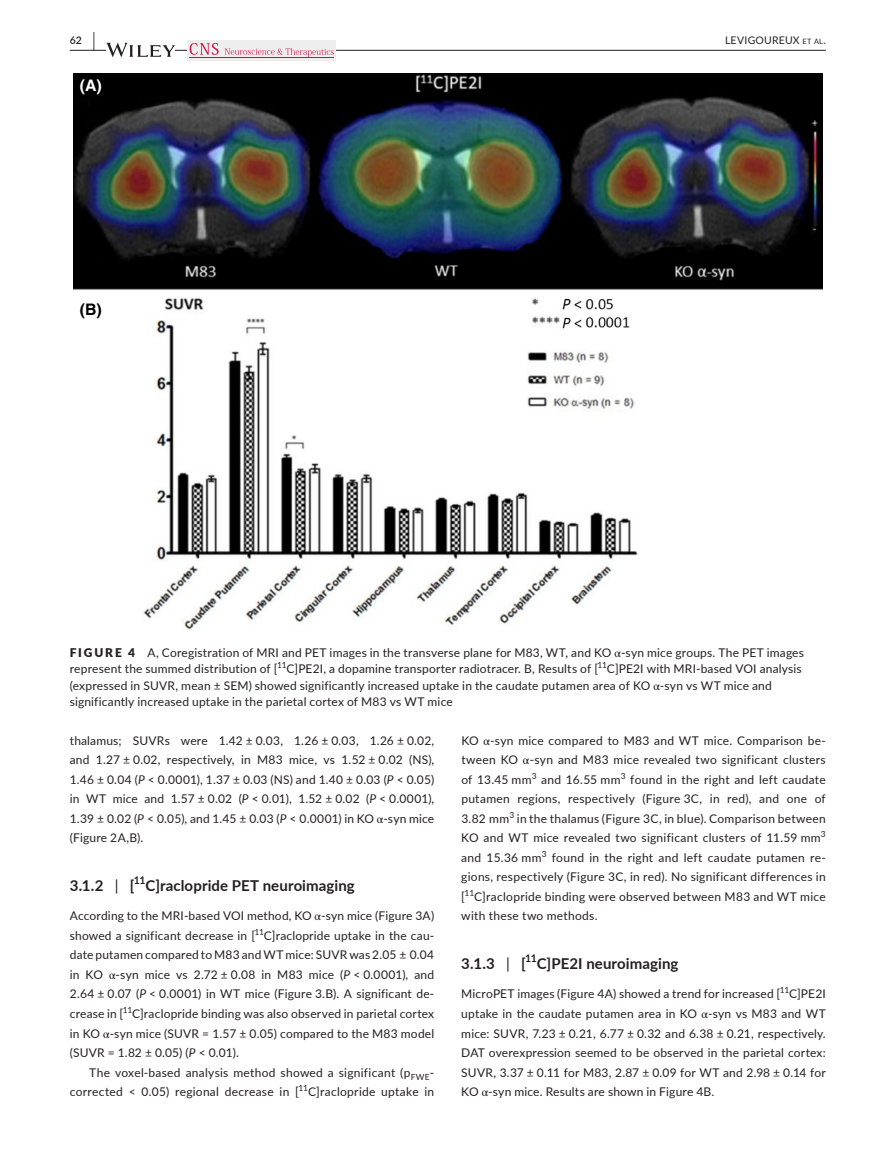
<style>
.page{position:relative;width:893px;height:1174px;background:#fff}
.page>*{position:absolute;margin:0;border:0;box-sizing:border-box;transform-origin:0 0}
.t1{font:700 15.9px "Helvetica";color:#fff}
.t2{font:700 15.9px "Helvetica";color:#000}
.t3{font:700 15px "Lato";letter-spacing:.005em;color:#231f20}
.t4{font:12px/19.5px "Lato";letter-spacing:.02em;color:#231f20;text-align:justify}
.t5{font:10.5px "Lato";letter-spacing:.02em;color:#231f20}
.t6{font:700 10.5px "Lato";color:#231f20}
.t7{font:600 10.5px "Lato";color:#231f20}
.t8{font:8.4px "Lato";letter-spacing:-.02em;color:#231f20}
.s1{font-size:19.5px}
.s2{font-size:7.35px}
.s3{font-weight:900}
.s4{font-family:"STIX"}
.s5{font-style:italic}
.s6{font-weight:400}
</style>
<div class="page">
<hr style="left:70px;top:50px;width:756px;height:1px;background:#231f20">
<svg style="left:106px;top:43px;width:69px;height:14px"></svg>
<div style="left:187px;top:40px;width:149px;height:21px;background:#eeeeef"></div>
<hr style="left:189px;top:57px;width:145px;height:1px;background:#d10d47">
<svg style="left:190px;top:43px;width:29px;height:12px"></svg>
<svg style="left:225px;top:48px;width:109px;height:9px"></svg>
<img style="left:73px;top:74px;width:749px;height:555px">
<p class="t7" style="left:70px;top:33px;width:27px">62 <span class="s1">|</span></p>
<p class="t5" style="left:725px;top:33px;width:102px">LEVIGOUREUX <span class="s2">et al</span>.</p>
<h1 class="t1" style="left:80px;top:75px;width:24px">(A)</h1>
<h1 class="t2" style="left:80px;top:300px;width:24px">(B)</h1>
<p class="t4" style="left:70px;top:643px;width:736px;line-height:16.5px"><span class="s3">FIGURE 4</span> A, Coregistration of MRI and PET images in the transverse plane for M83, WT, and KO <span class="s4">α</span>-syn mice groups. The PET images represent the summed distribution of [</p>
<p class="t8" style="left:277px;top:658px;width:11px">11</p>
<p class="t4" style="left:286px;top:658px;width:313px">C]PE2I, a dopamine transporter radiotracer. B, Results of [</p>
<p class="t8" style="left:598px;top:658px;width:11px">11</p>
<p class="t4" style="left:70px;top:660px;width:733px;line-height:16.5px;text-align:left;text-indent:537px">C]PE2I with MRI-based VOI analysis (expressed in SUVR, mean ± SEM) showed significantly increased uptake in the caudate putamen area of KO <span class="s4">α</span>-syn vs WT mice and significantly increased uptake in the parietal cortex of M83 vs WT mice</p>
<p class="t4" style="left:70px;top:730px;width:366px">thalamus; SUVRs were 1.42 ± 0.03, 1.26 ± 0.03, 1.26 ± 0.02, and 1.27 ± 0.02, respectively, in M83 mice, vs 1.52 ± 0.02 (NS), 1.46 ± 0.04 (<span class="s5">P</span> &lt; 0.0001), 1.37 ± 0.03 (NS) and 1.40 ± 0.03 (<span class="s5">P</span> &lt; 0.05) in WT mice and 1.57 ± 0.02 (<span class="s5">P</span> &lt; 0.01), 1.52 ± 0.02 (<span class="s5">P</span> &lt; 0.0001), 1.39 ± 0.02 (<span class="s5">P</span> &lt; 0.05), and 1.45 ± 0.03 (<span class="s5">P</span> &lt; 0.0001) in KO <span class="s4">α</span>-syn mice (Figure 2A,B).</p>
<p class="t3" style="left:70px;top:874px;width:66px">3.1.2 <span class="s6">|</span> [</p>
<p class="t6" style="left:134px;top:873px;width:13px">11</p>
<p class="t3" style="left:145px;top:874px;width:211px">C]raclopride PET neuroimaging</p>
<p class="t4" style="left:70px;top:905px;width:366px">According to the MRI-based VOI method, KO <span class="s4">α</span>-syn mice (Figure 3A) showed a significant decrease in [</p>
<p class="t8" style="left:255px;top:925px;width:11px">11</p>
<p class="t4" style="left:70px;top:925px;width:366px;text-indent:194px">C]raclopride uptake in the cau&shy;date putamen compared to M83 and WT mice: SUVR was 2.05 ± 0.04 in KO <span class="s4">α</span>-syn mice vs 2.72 ± 0.08 in M83 mice (<span class="s5">P</span> &lt; 0.0001), and 2.64 ± 0.07 (<span class="s5">P</span> &lt; 0.0001) in WT mice (Figure 3.B). A significant de&shy;crease in [<sup>11</sup>C]raclopride binding was also observed in parietal cortex in KO <span class="s4">α</span>-syn mice (SUVR = 1.57 ± 0.05) compared to the M83 model (SUVR = 1.82 ± 0.05) (<span class="s5">P</span> &lt; 0.01).</p>
<p class="t4" style="left:70px;top:1061px;width:366px;text-align:right">The voxel-based analysis method showed a significant (p<sub>FWE&shy;</sub>corrected &lt; 0.05) regional decrease in [<sup>11</sup>C]raclopride uptake in</p>
<p class="t4" style="left:461px;top:730px;width:366px">KO <span class="s4">α</span>-syn mice compared to M83 and WT mice. Comparison be&shy;tween KO <span class="s4">α</span>-syn and M83 mice revealed two significant clusters of 13.45 mm</p>
<p class="t8" style="left:532px;top:769px;width:6px">3</p>
<p class="t4" style="left:541px;top:769px;width:81px">and 16.55 mm</p>
<p class="t8" style="left:621px;top:769px;width:6px">3</p>
<p class="t4" style="left:461px;top:769px;width:366px;text-indent:169px">found in the right and left caudate putamen regions, respectively (Figure 3C, in red), and one of 3.82 mm</p>
<p class="t8" style="left:509px;top:808px;width:6px">3</p>
<p class="t4" style="left:461px;top:808px;width:366px;text-indent:56px">in the thalamus (Figure 3C, in blue). Comparison between<br>KO and WT mice revealed two significant clusters of 11.59 mm</p>
<p class="t8" style="left:821px;top:828px;width:6px">3</p>
<p class="t4" style="left:461px;top:847px;width:82px">and 15.36 mm</p>
<p class="t8" style="left:542px;top:847px;width:6px">3</p>
<p class="t4" style="left:461px;top:847px;width:366px;text-indent:91px">found in the right and left caudate putamen re&shy;gions, respectively (Figure 3C, in red). No significant differences in [</p>
<p class="t8" style="left:465px;top:886px;width:11px">11</p>
<p class="t4" style="left:461px;top:886px;width:366px;text-indent:13px">C]raclopride binding were observed between M83 and WT mice with these two methods.</p>
<p class="t3" style="left:461px;top:952px;width:66px">3.1.3 <span class="s6">|</span> [</p>
<p class="t6" style="left:525px;top:951px;width:13px">11</p>
<p class="t3" style="left:537px;top:952px;width:143px">C]PE2I neuroimaging</p>
<p class="t4" style="left:461px;top:983px;width:366px">MicroPET images (Figure 4A) showed a trend for increased [<sup>11</sup>C]PE2I uptake in the caudate putamen area in KO <span class="s4">α</span>-syn vs M83 and WT mice: SUVR, 7.23 ± 0.21, 6.77 ± 0.32 and 6.38 ± 0.21, respectively.<br>DAT overexpression seemed to be observed in the parietal cortex:<br>SUVR, 3.37 ± 0.11 for M83, 2.87 ± 0.09 for WT and 2.98 ± 0.14 for KO <span class="s4">α</span>-syn mice. Results are shown in Figure 4B.</p>
</div>
